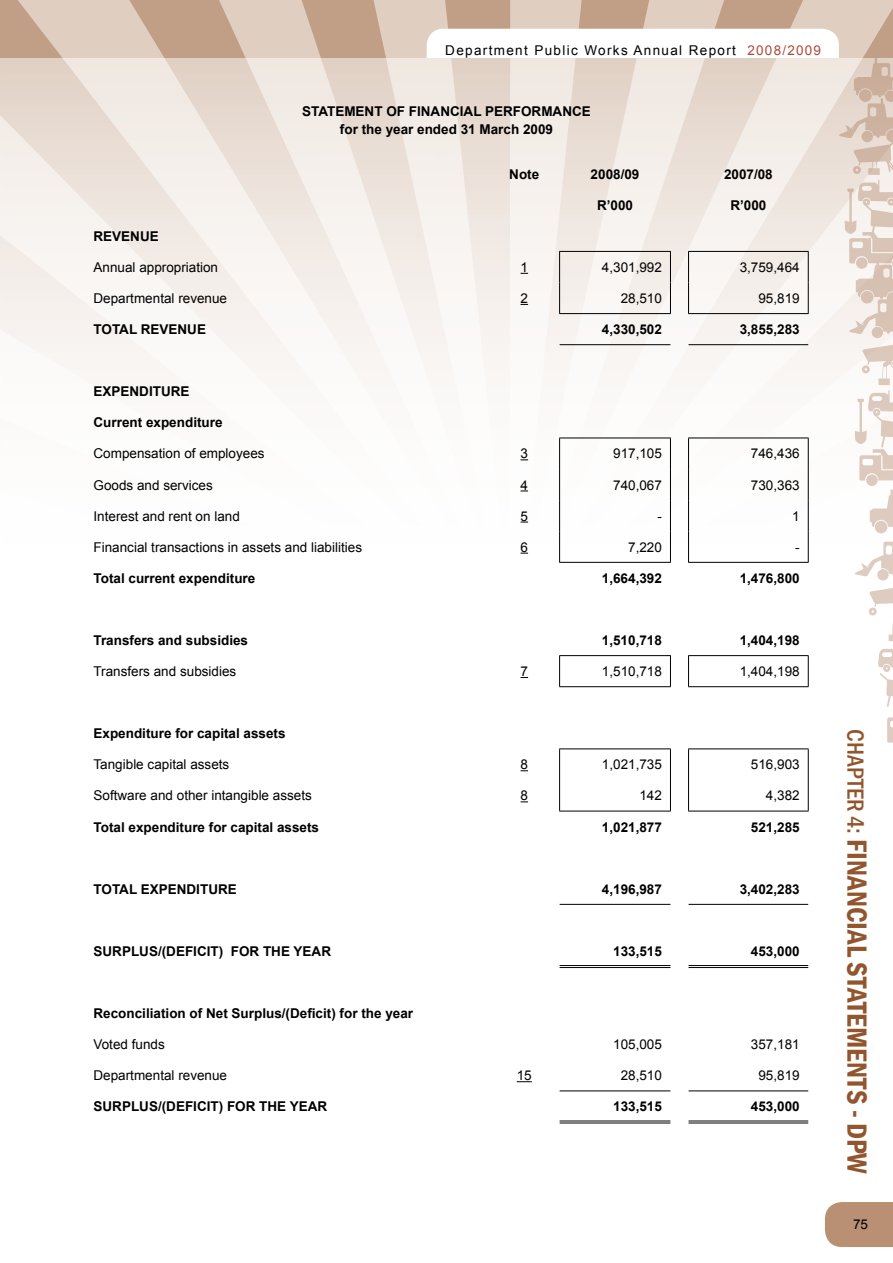
<style>
.page{position:relative;width:893px;height:1263px;background:#fff}
.page>*{position:absolute;margin:0;border:0;box-sizing:border-box;transform-origin:0 0}
.t1{font:600 condensed 28.5px "Franklin Gothic";color:#92562e}
.t2{font:700 13.5px/18px "Arial";color:#000;text-align:center}
.t3{font:13.5px "Arial";color:#000}
.t4{font:13.5px "Arial";letter-spacing:.1em;color:#000}
.s1{color:#ae4937}
.s2{font-weight:500;font-size:24px}
</style>
<div class="page">
<svg style="left:0;top:57px;width:893px;height:555px"></svg>
<svg style="left:0;top:0;width:893px;height:57px;background:#d2b9a6"></svg>
<div style="left:825px;top:1202px;width:68px;height:45px;background:#b99073"></div>
<div style="left:872px;top:327px;width:11px;height:11px;background:#d8c3b5;border-radius:50%"></div>
<svg style="left:866px;top:474px;width:12px;height:12px"></svg>
<svg style="left:855px;top:344px;width:38px;height:137px"></svg>
<div style="left:877px;top:569px;width:12px;height:11px;background:#deccc0;border-radius:50%"></div>
<svg style="left:851px;top:536px;width:42px;height:40px"></svg>
<div style="left:875px;top:521px;width:12px;height:12px;background:#ddcbc0;border-radius:50%"></div>
<svg style="left:870px;top:489px;width:23px;height:40px"></svg>
<svg style="left:869px;top:586px;width:24px;height:121px"></svg>
<svg style="left:887px;top:717px;width:6px;height:26px"></svg>
<hr style="left:560px;top:344px;width:110px;height:1px;background:#000">
<hr style="left:688px;top:344px;width:120px;height:1px;background:#000">
<hr style="left:559px;top:438px;width:112px;height:1px;background:#000">
<hr style="left:688px;top:438px;width:121px;height:1px;background:#000">
<hr style="left:559px;top:438px;width:1px;height:31px;background:#000">
<hr style="left:670px;top:438px;width:1px;height:31px;background:#000">
<hr style="left:688px;top:438px;width:1px;height:31px;background:#000">
<hr style="left:808px;top:438px;width:1px;height:31px;background:#000">
<hr style="left:559px;top:469px;width:1px;height:31px;background:#000">
<hr style="left:670px;top:469px;width:1px;height:31px;background:#000">
<hr style="left:688px;top:469px;width:1px;height:31px;background:#000">
<hr style="left:808px;top:469px;width:1px;height:31px;background:#000">
<hr style="left:559px;top:500px;width:1px;height:31px;background:#000">
<hr style="left:670px;top:500px;width:1px;height:31px;background:#000">
<hr style="left:688px;top:500px;width:1px;height:31px;background:#000">
<hr style="left:808px;top:500px;width:1px;height:31px;background:#000">
<hr style="left:559px;top:531px;width:1px;height:31px;background:#000">
<hr style="left:670px;top:531px;width:1px;height:31px;background:#000">
<hr style="left:688px;top:531px;width:1px;height:31px;background:#000">
<hr style="left:808px;top:531px;width:1px;height:31px;background:#000">
<hr style="left:559px;top:562px;width:112px;height:1px;background:#000">
<hr style="left:688px;top:562px;width:121px;height:1px;background:#000">
<hr style="left:559px;top:748px;width:112px;height:1px;background:#000">
<hr style="left:688px;top:748px;width:121px;height:1px;background:#000">
<hr style="left:559px;top:749px;width:1px;height:31px;background:#000">
<hr style="left:670px;top:749px;width:1px;height:31px;background:#000">
<hr style="left:688px;top:749px;width:1px;height:31px;background:#000">
<hr style="left:808px;top:749px;width:1px;height:31px;background:#000">
<hr style="left:559px;top:780px;width:1px;height:31px;background:#000">
<hr style="left:670px;top:780px;width:1px;height:31px;background:#000">
<hr style="left:688px;top:780px;width:1px;height:31px;background:#000">
<hr style="left:808px;top:780px;width:1px;height:31px;background:#000">
<hr style="left:559px;top:811px;width:112px;height:1px;background:#000">
<hr style="left:688px;top:811px;width:121px;height:1px;background:#000">
<hr style="left:560px;top:1090px;width:110px;height:1px;background:#000">
<hr style="left:688px;top:1090px;width:120px;height:1px;background:#000">
<hr style="left:559px;top:655px;width:112px;height:1px;background:#000">
<hr style="left:559px;top:656px;width:1px;height:30px;background:#000">
<hr style="left:670px;top:656px;width:1px;height:30px;background:#000">
<hr style="left:688px;top:655px;width:121px;height:1px;background:#000">
<hr style="left:688px;top:656px;width:1px;height:30px;background:#000">
<hr style="left:808px;top:656px;width:1px;height:30px;background:#000">
<hr style="left:559px;top:686px;width:112px;height:1px;background:#000">
<hr style="left:688px;top:686px;width:121px;height:1px;background:#000">
<hr style="left:560px;top:904px;width:110px;height:1px;background:#000">
<hr style="left:688px;top:904px;width:120px;height:1px;background:#000">
<hr style="left:560px;top:965px;width:110px;height:1px;background:#000">
<hr style="left:560px;top:967px;width:110px;height:1px;background:#000">
<hr style="left:688px;top:965px;width:120px;height:1px;background:#000">
<hr style="left:688px;top:967px;width:120px;height:1px;background:#000">
<hr style="left:560px;top:1120px;width:110px;height:1px;background:#000">
<hr style="left:560px;top:1122px;width:110px;height:1px;background:#000">
<hr style="left:688px;top:1120px;width:120px;height:1px;background:#000">
<hr style="left:688px;top:1122px;width:120px;height:1px;background:#000">
<svg style="left:427px;top:29px;width:466px;height:305px"></svg>
<svg style="left:517px;top:1081px;width:15px;height:1px"></svg>
<p class="t4" style="left:445px;top:41px;width:377px">Department Public Works Annual Report <span class="s1">2008/2009</span></p>
<p class="t2" style="left:302px;top:103px;width:290px">STATEMENT OF FINANCIAL PERFORMANCE for the year ended 31 March 2009</p>
<p class="t2" style="left:509px;top:165px;width:31px">Note</p>
<p class="t2" style="left:591px;top:165px;width:50px">2008/09</p>
<p class="t2" style="left:724px;top:165px;width:50px">2007/08</p>
<p class="t2" style="left:597px;top:196px;width:38px">R’000</p>
<p class="t2" style="left:730px;top:196px;width:38px">R’000</p>
<p class="t2" style="left:94px;top:227px;width:67px">REVENUE</p>
<p class="t3" style="left:94px;top:258px;width:126px">Annual appropriation</p>
<p class="t3" style="left:521px;top:258px;width:9px">1</p>
<p class="t3" style="left:602px;top:258px;width:62px">4,301,992</p>
<p class="t3" style="left:740px;top:258px;width:62px">3,759,464</p>
<p class="t3" style="left:94px;top:289px;width:135px">Departmental revenue</p>
<p class="t3" style="left:521px;top:289px;width:9px">2</p>
<p class="t3" style="left:621px;top:289px;width:43px">28,510</p>
<p class="t3" style="left:758px;top:289px;width:43px">95,819</p>
<p class="t2" style="left:94px;top:320px;width:114px">TOTAL REVENUE</p>
<p class="t2" style="left:602px;top:320px;width:62px">4,330,502</p>
<p class="t2" style="left:740px;top:320px;width:62px">3,855,283</p>
<p class="t2" style="left:94px;top:383px;width:98px">EXPENDITURE</p>
<p class="t2" style="left:94px;top:414px;width:131px">Current expenditure</p>
<p class="t3" style="left:94px;top:444px;width:173px">Compensation of employees</p>
<p class="t3" style="left:521px;top:444px;width:9px">3</p>
<p class="t3" style="left:613px;top:444px;width:50px">917,105</p>
<p class="t3" style="left:751px;top:444px;width:50px">746,436</p>
<p class="t3" style="left:94px;top:475px;width:121px">Goods and services</p>
<p class="t3" style="left:521px;top:475px;width:9px">4</p>
<p class="t3" style="left:613px;top:475px;width:50px">740,067</p>
<p class="t3" style="left:751px;top:475px;width:50px">730,363</p>
<p class="t3" style="left:94px;top:507px;width:148px">Interest and rent on land</p>
<p class="t3" style="left:521px;top:507px;width:9px">5</p>
<p class="t3" style="left:657px;top:507px;width:6px">-</p>
<p class="t3" style="left:792px;top:507px;width:9px">1</p>
<p class="t3" style="left:94px;top:538px;width:270px">Financial transactions in assets and liabilities</p>
<p class="t3" style="left:521px;top:538px;width:9px">6</p>
<p class="t3" style="left:628px;top:538px;width:35px">7,220</p>
<p class="t3" style="left:795px;top:538px;width:6px">-</p>
<p class="t2" style="left:94px;top:569px;width:163px">Total current expenditure</p>
<p class="t2" style="left:602px;top:569px;width:62px">1,664,392</p>
<p class="t2" style="left:740px;top:569px;width:62px">1,476,800</p>
<p class="t2" style="left:94px;top:631px;width:156px">Transfers and subsidies</p>
<p class="t2" style="left:602px;top:631px;width:62px">1,510,718</p>
<p class="t2" style="left:740px;top:631px;width:62px">1,404,198</p>
<p class="t3" style="left:94px;top:662px;width:144px">Transfers and subsidies</p>
<p class="t3" style="left:521px;top:662px;width:9px">7</p>
<p class="t3" style="left:602px;top:662px;width:62px">1,510,718</p>
<p class="t3" style="left:740px;top:662px;width:62px">1,404,198</p>
<p class="t2" style="left:94px;top:725px;width:194px">Expenditure for capital assets</p>
<p class="t3" style="left:94px;top:755px;width:137px">Tangible capital assets</p>
<p class="t3" style="left:521px;top:755px;width:9px">8</p>
<p class="t3" style="left:602px;top:755px;width:62px">1,021,735</p>
<p class="t3" style="left:751px;top:755px;width:50px">516,903</p>
<p class="t3" style="left:94px;top:786px;width:220px">Software and other intangible assets</p>
<p class="t3" style="left:521px;top:786px;width:9px">8</p>
<p class="t3" style="left:639px;top:786px;width:24px">142</p>
<p class="t3" style="left:766px;top:786px;width:35px">4,382</p>
<p class="t2" style="left:94px;top:818px;width:227px">Total expenditure for capital assets</p>
<p class="t2" style="left:602px;top:818px;width:62px">1,021,877</p>
<p class="t2" style="left:751px;top:818px;width:50px">521,285</p>
<p class="t2" style="left:94px;top:880px;width:145px">TOTAL EXPENDITURE</p>
<p class="t2" style="left:602px;top:880px;width:62px">4,196,987</p>
<p class="t2" style="left:740px;top:880px;width:62px">3,402,283</p>
<p class="t2" style="left:94px;top:942px;width:239px">SURPLUS/(DEFICIT) FOR THE YEAR</p>
<p class="t2" style="left:613px;top:942px;width:50px">133,515</p>
<p class="t2" style="left:751px;top:942px;width:50px">453,000</p>
<p class="t2" style="left:94px;top:1004px;width:321px">Reconciliation of Net Surplus/(Deficit) for the year</p>
<p class="t3" style="left:94px;top:1035px;width:73px">Voted funds</p>
<p class="t3" style="left:613px;top:1035px;width:50px">105,005</p>
<p class="t3" style="left:751px;top:1035px;width:50px">357,181</p>
<p class="t3" style="left:94px;top:1066px;width:135px">Departmental revenue</p>
<p class="t3" style="left:517px;top:1066px;width:17px">15</p>
<p class="t3" style="left:621px;top:1066px;width:43px">28,510</p>
<p class="t3" style="left:758px;top:1066px;width:43px">95,819</p>
<p class="t2" style="left:94px;top:1098px;width:235px">SURPLUS/(DEFICIT) FOR THE YEAR</p>
<p class="t2" style="left:613px;top:1098px;width:50px">133,515</p>
<p class="t2" style="left:751px;top:1098px;width:50px">453,000</p>
<h1 class="t1" style="left:876px;top:729px;width:446px;rotate:90deg"><span class="s2">CHAPTER 4:</span> FINANCIAL STATEMENTS - DPW</h1>
<p class="t3" style="left:853px;top:1215px;width:17px">75</p>
</div>
